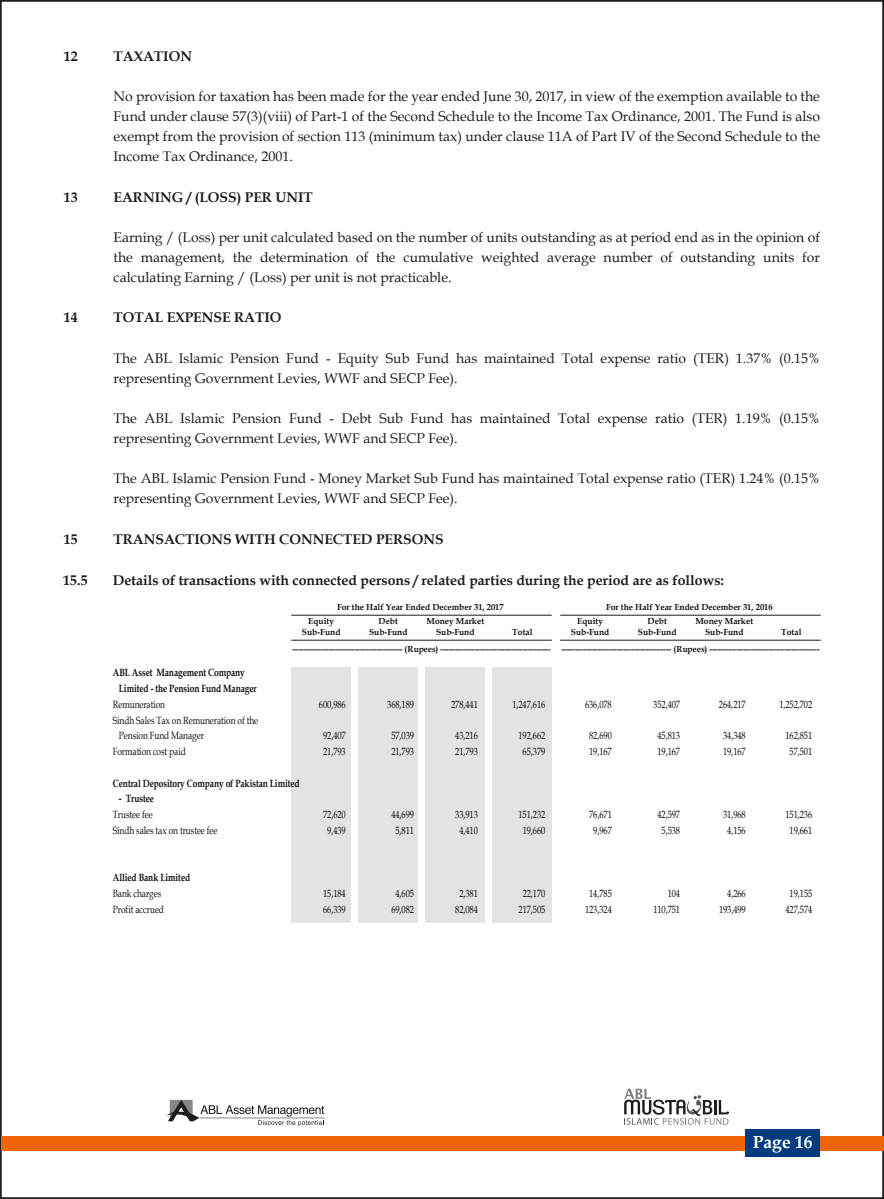
<style>
.page{position:relative;width:884px;height:1199px;background:#fff}
.page>*{position:absolute;margin:0;border:0;box-sizing:border-box;transform-origin:0 0}
.t1{font:700 17.5px "Book Antiqua";color:#fff}
.t2{font:14px/20.1px "Book Antiqua";color:#1d1d1b}
.t3{font:700 14px "Book Antiqua";color:#1d1d1b}
.t4{font:10.5px/15.8px "Book Antiqua";letter-spacing:-.01em;color:#13110c;scale:.8 1}
.t5{font:700 10.5px/15.8px "Book Antiqua";letter-spacing:-.01em;color:#13110c;scale:.8 1}
.t6{font:700 8.75px/10.5px "Book Antiqua";color:#13110c;text-align:center}
</style>
<div class="page">
<div style="left:1px;top:1136px;width:882px;height:15px;background:#ec6608"></div>
<svg style="left:166px;top:1099px;width:158px;height:27px"></svg>
<svg style="left:624px;top:1088px;width:105px;height:37px"></svg>
<div style="left:745px;top:1130px;width:75px;height:27px;background:#023b7e"></div>
<div style="left:291px;top:667px;width:60px;height:255px;background:#e3e3e3"></div>
<div style="left:358px;top:667px;width:60px;height:255px;background:#e3e3e3"></div>
<div style="left:425px;top:667px;width:60px;height:255px;background:#e3e3e3"></div>
<div style="left:492px;top:667px;width:60px;height:255px;background:#e3e3e3"></div>
<hr style="left:291px;top:615px;width:261px;height:1px;background:#1d1d1b">
<hr style="left:291px;top:640px;width:261px;height:1px;background:#1d1d1b">
<hr style="left:560px;top:615px;width:261px;height:1px;background:#1d1d1b">
<hr style="left:560px;top:640px;width:261px;height:1px;background:#1d1d1b">
<p class="t3" style="left:64px;top:46px;width:15px">12</p>
<p class="t3" style="left:113px;top:46px;width:80px">TAXATION</p>
<p class="t2" style="left:113px;top:86px;width:708px;text-align:justify">No provision for taxation has been made for the year ended June 30, 2017, in view of the exemption available to the Fund under clause 57(3)(viii) of Part-1 of the Second Schedule to the Income Tax Ordinance, 2001. The Fund is also exempt from the provision of section 113 (minimum tax) under clause 11A of Part IV of the Second Schedule to the Income Tax Ordinance, 2001.</p>
<p class="t3" style="left:64px;top:187px;width:15px">13</p>
<p class="t3" style="left:113px;top:187px;width:201px">EARNING / (LOSS) PER UNIT</p>
<p class="t2" style="left:113px;top:227px;width:708px;text-align:justify">Earning / (Loss) per unit calculated based on the number of units outstanding as at period end as in the opinion of the management, the determination of the cumulative weighted average number of outstanding units for calculating Earning / (Loss) per unit is not practicable.</p>
<p class="t3" style="left:64px;top:308px;width:15px">14</p>
<p class="t3" style="left:113px;top:308px;width:169px">TOTAL EXPENSE RATIO</p>
<p class="t2" style="left:113px;top:347px;width:708px">The ABL Islamic Pension Fund - Equity Sub Fund has maintained Total expense ratio (TER) 1.37% (0.15% representing Government Levies, WWF and SECP Fee).</p>
<p class="t2" style="left:113px;top:408px;width:708px">The ABL Islamic Pension Fund - Debt Sub Fund has maintained Total expense ratio (TER) 1.19% (0.15% representing Government Levies, WWF and SECP Fee).</p>
<p class="t2" style="left:113px;top:468px;width:708px">The ABL Islamic Pension Fund - Money Market Sub Fund has maintained Total expense ratio (TER) 1.24% (0.15% representing Government Levies, WWF and SECP Fee).</p>
<p class="t3" style="left:64px;top:529px;width:15px">15</p>
<p class="t3" style="left:113px;top:529px;width:332px">TRANSACTIONS WITH CONNECTED PERSONS</p>
<p class="t3" style="left:63px;top:570px;width:26px">15.5</p>
<p class="t3" style="left:113px;top:570px;width:613px">Details of transactions with connected persons / related parties during the period are as follows:</p>
<p class="t6" style="left:337px;top:602px;width:168px">For the Half Year Ended December 31, 2017</p>
<p class="t6" style="left:292px;top:623px;width:260px;line-height:17.3px;text-align:left;text-indent:220px">Total --------------------------------------- (Rupees) ---------------------------------------</p>
<p class="t6" style="left:302px;top:616px;width:40px">Equity<br>Sub-Fund</p>
<p class="t6" style="left:369px;top:616px;width:40px">Debt<br>Sub-Fund</p>
<p class="t6" style="left:426px;top:616px;width:59px">Money Market<br>Sub-Fund</p>
<p class="t6" style="left:606px;top:602px;width:168px">For the Half Year Ended December 31, 2016</p>
<p class="t6" style="left:561px;top:623px;width:260px;line-height:17.3px;text-align:left;text-indent:220px">Total --------------------------------------- (Rupees) ---------------------------------------</p>
<p class="t6" style="left:571px;top:616px;width:40px">Equity<br>Sub-Fund</p>
<p class="t6" style="left:638px;top:616px;width:40px">Debt<br>Sub-Fund</p>
<p class="t6" style="left:695px;top:616px;width:59px">Money Market<br>Sub-Fund</p>
<p class="t5" style="left:119px;top:665px;width:174px;text-indent:-6px">ABL Asset Management Company<br>Limited - the Pension Fund Manager</p>
<p class="t4" style="left:113px;top:696px;width:67px">Remuneration</p>
<p class="t4" style="left:319px;top:696px;width:35px">600,986</p>
<p class="t4" style="left:387px;top:696px;width:35px">368,189</p>
<p class="t4" style="left:451px;top:696px;width:35px">278,441</p>
<p class="t4" style="left:512px;top:696px;width:43px">1,247,616</p>
<p class="t4" style="left:585px;top:696px;width:35px">636,078</p>
<p class="t4" style="left:653px;top:696px;width:35px">352,407</p>
<p class="t4" style="left:719px;top:696px;width:35px">264,217</p>
<p class="t4" style="left:779px;top:696px;width:43px">1,252,702</p>
<p class="t4" style="left:119px;top:712px;width:176px;text-indent:-6px">Sindh Sales Tax on Remuneration of the<br>Pension Fund Manager</p>
<p class="t4" style="left:323px;top:728px;width:30px">92,407</p>
<p class="t4" style="left:391px;top:728px;width:30px">57,039</p>
<p class="t4" style="left:455px;top:728px;width:30px">43,216</p>
<p class="t4" style="left:518px;top:728px;width:35px">192,662</p>
<p class="t4" style="left:589px;top:728px;width:30px">82,690</p>
<p class="t4" style="left:657px;top:728px;width:30px">45,813</p>
<p class="t4" style="left:723px;top:728px;width:30px">34,348</p>
<p class="t4" style="left:785px;top:728px;width:35px">162,851</p>
<p class="t4" style="left:113px;top:743px;width:93px">Formation cost paid</p>
<p class="t4" style="left:323px;top:743px;width:30px">21,793</p>
<p class="t4" style="left:391px;top:743px;width:30px">21,793</p>
<p class="t4" style="left:455px;top:743px;width:30px">21,793</p>
<p class="t4" style="left:523px;top:743px;width:30px">65,379</p>
<p class="t4" style="left:589px;top:743px;width:30px">19,167</p>
<p class="t4" style="left:657px;top:743px;width:30px">19,167</p>
<p class="t4" style="left:723px;top:743px;width:30px">19,167</p>
<p class="t4" style="left:789px;top:743px;width:30px">57,501</p>
<p class="t5" style="left:113px;top:775px;width:235px">Central Depository Company of Pakistan Limited</p>
<p class="t5" style="left:119px;top:791px;width:45px">- Trustee</p>
<p class="t4" style="left:113px;top:806px;width:51px">Trustee fee</p>
<p class="t4" style="left:323px;top:806px;width:30px">72,620</p>
<p class="t4" style="left:391px;top:806px;width:30px">44,699</p>
<p class="t4" style="left:455px;top:806px;width:30px">33,913</p>
<p class="t4" style="left:518px;top:806px;width:35px">151,232</p>
<p class="t4" style="left:589px;top:806px;width:30px">76,671</p>
<p class="t4" style="left:657px;top:806px;width:30px">42,597</p>
<p class="t4" style="left:723px;top:806px;width:30px">31,968</p>
<p class="t4" style="left:785px;top:806px;width:35px">151,236</p>
<p class="t4" style="left:113px;top:822px;width:132px">Sindh sales tax on trustee fee</p>
<p class="t4" style="left:327px;top:822px;width:25px">9,439</p>
<p class="t4" style="left:395px;top:822px;width:25px">5,811</p>
<p class="t4" style="left:459px;top:822px;width:25px">4,410</p>
<p class="t4" style="left:523px;top:822px;width:30px">19,660</p>
<p class="t4" style="left:593px;top:822px;width:25px">9,967</p>
<p class="t4" style="left:661px;top:822px;width:25px">5,538</p>
<p class="t4" style="left:727px;top:822px;width:25px">4,156</p>
<p class="t4" style="left:789px;top:822px;width:30px">19,661</p>
<p class="t5" style="left:113px;top:870px;width:98px">Allied Bank Limited</p>
<p class="t4" style="left:113px;top:885px;width:62px">Bank charges</p>
<p class="t4" style="left:323px;top:885px;width:30px">15,184</p>
<p class="t4" style="left:395px;top:885px;width:25px">4,605</p>
<p class="t4" style="left:459px;top:885px;width:25px">2,381</p>
<p class="t4" style="left:523px;top:885px;width:30px">22,170</p>
<p class="t4" style="left:589px;top:885px;width:30px">14,785</p>
<p class="t4" style="left:668px;top:885px;width:17px">104</p>
<p class="t4" style="left:727px;top:885px;width:25px">4,266</p>
<p class="t4" style="left:789px;top:885px;width:30px">19,155</p>
<p class="t4" style="left:113px;top:901px;width:65px">Profit accrued</p>
<p class="t4" style="left:323px;top:901px;width:30px">66,339</p>
<p class="t4" style="left:391px;top:901px;width:30px">69,082</p>
<p class="t4" style="left:455px;top:901px;width:30px">82,084</p>
<p class="t4" style="left:518px;top:901px;width:35px">217,505</p>
<p class="t4" style="left:585px;top:901px;width:35px">123,324</p>
<p class="t4" style="left:653px;top:901px;width:35px">110,751</p>
<p class="t4" style="left:719px;top:901px;width:35px">193,499</p>
<p class="t4" style="left:785px;top:901px;width:35px">427,574</p>
<p class="t1" style="left:753px;top:1130px;width:61px">Page 16</p>
</div>
